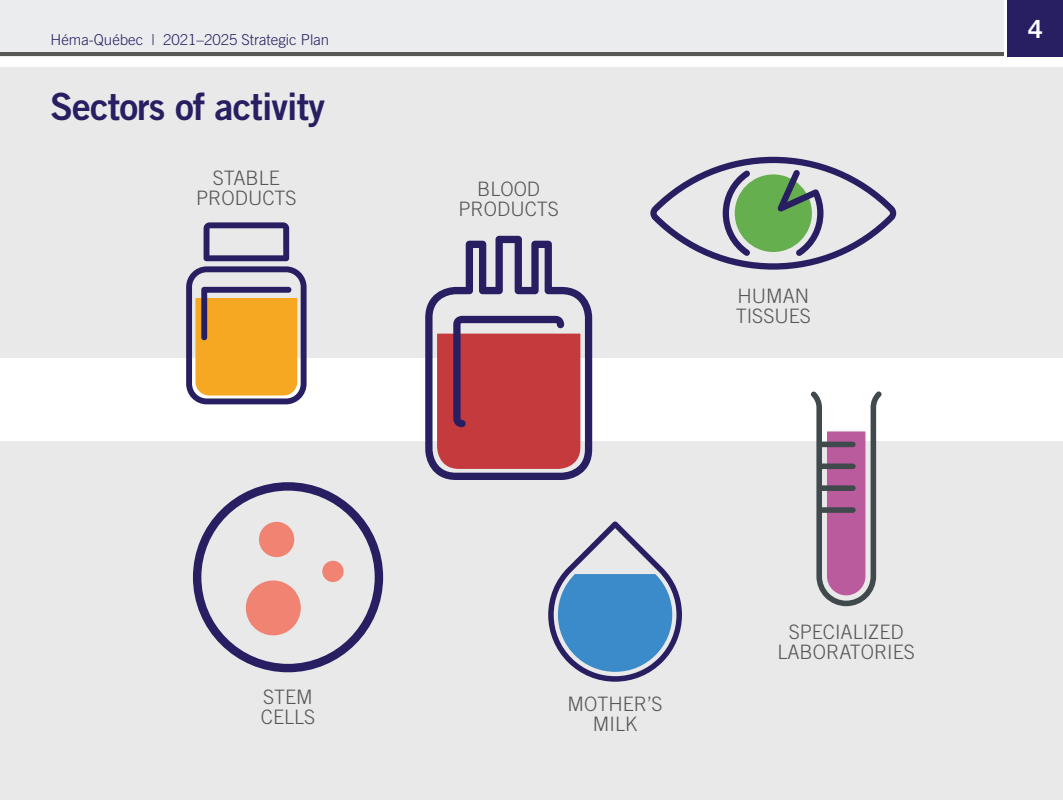
<style>
.page{position:relative;width:1063px;height:800px;background:#fff}
.page>*{position:absolute;margin:0;border:0;box-sizing:border-box;transform-origin:0 0}
.t1{font:37.5px "Trade Gothic Bold Two";letter-spacing:-.025em;color:#271f61}
.t2{font:25px "Trade Gothic Bold Two";color:#fff}
.t3{font:300 19.88px/19.9px "Trade Gothic";color:#575756;text-align:center}
.t4{font:300 15px "Trade Gothic";color:#271f61}
</style>
<div class="page">
<div style="left:0;top:0;width:1003px;height:56px;background:#ebecee"></div>
<hr style="left:0;top:52px;width:1003px;height:4px;background:#575756">
<div style="left:1007px;top:0;width:55px;height:56px;background:#271f61"></div>
<div style="left:0;top:68px;width:1062px;height:732px;background:#e9e9e9"></div>
<svg style="left:548px;top:521px;width:134px;height:161px"></svg>
<svg style="left:650px;top:157px;width:247px;height:113px"></svg>
<svg style="left:193px;top:482px;width:190px;height:190px"></svg>
<div style="left:0;top:359px;width:1062px;height:82px;background:#fff"></div>
<svg style="left:425px;top:236px;width:167px;height:244px"></svg>
<svg style="left:186px;top:222px;width:120px;height:182px"></svg>
<svg style="left:811px;top:391px;width:70px;height:215px"></svg>
<p class="t4" style="left:51px;top:30px;width:280px">Héma-Québec | 2021–2025 Strategic Plan</p>
<h1 class="t1" style="left:50px;top:84px;width:276px">Sectors of activity</h1>
<p class="t3" style="left:196px;top:168px;width:102px">STABLE<br>PRODUCTS</p>
<p class="t3" style="left:261px;top:686px;width:56px;text-align:left">STEM<br>CELLS</p>
<p class="t3" style="left:458px;top:178px;width:102px">BLOOD<br>PRODUCTS</p>
<p class="t3" style="left:735px;top:285px;width:77px;text-align:left">HUMAN<br>TISSUES</p>
<p class="t2" style="left:1027px;top:13px;width:17px">4</p>
<p class="t3" style="left:567px;top:694px;width:97px">MOTHER’S<br>MILK</p>
<p class="t3" style="left:777px;top:622px;width:139px">SPECIALIZED<br>LABORATORIES</p>
</div>
